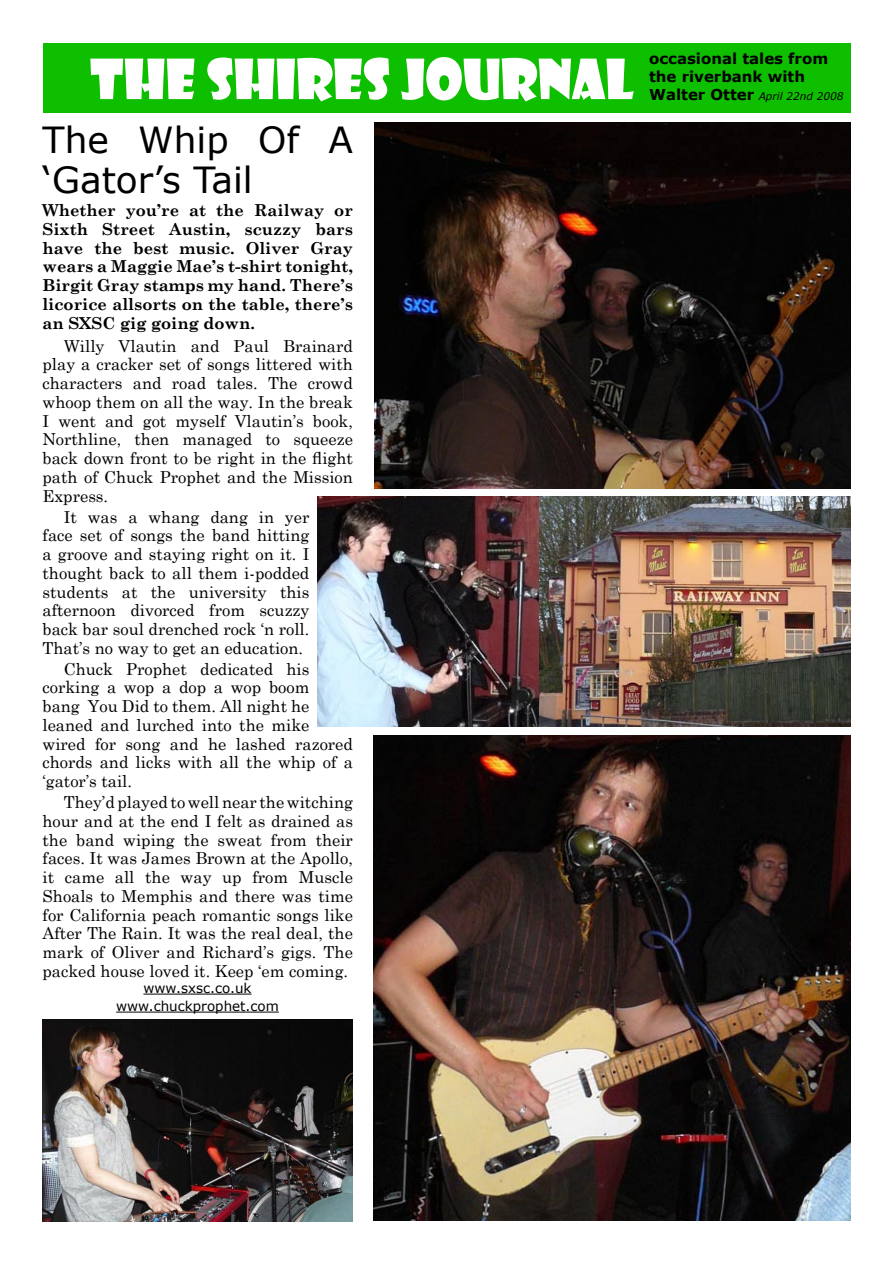
<style>
.page{position:relative;width:893px;height:1263px;background:#fff}
.page>*{position:absolute;margin:0;border:0;box-sizing:border-box;transform-origin:0 0}
.t1{font:54px "Showcard Gothic";color:#fff}
.t2{font:36px/40.5px "Verdana";color:#000}
.t3{font:16.5px/18.8px "Century Schoolbook";color:#000;text-align:justify}
.t4{font:700 16.5px/18.8px "Century Schoolbook";color:#000;text-align:justify}
.t5{font:700 15px "Verdana";color:#000}
.t6{font:13.5px "Verdana";color:#000}
.t7{font:italic 10.5px "Verdana";color:#000}
</style>
<div class="page">
<div style="left:43px;top:43px;width:808px;height:69px;background:#0ebf00"></div>
<img style="left:318px;top:496px;width:532px;height:230px">
<img style="left:43px;top:1019px;width:310px;height:202px">
<img style="left:374px;top:736px;width:476px;height:484px">
<img style="left:374px;top:123px;width:476px;height:366px">
<hr style="left:143px;top:994px;width:109px;height:1px;background:#000">
<hr style="left:116px;top:1012px;width:163px;height:1px;background:#000">
<p class="t1" style="left:90px;top:43px;width:545px">THE SHIRES JOURNAL</p>
<p class="t5" style="left:649px;top:49px;width:181px">occasional tales from</p>
<p class="t5" style="left:649px;top:67px;width:158px">the riverbank with</p>
<p class="t5" style="left:649px;top:85px;width:107px">Walter Otter</p>
<p class="t7" style="left:759px;top:90px;width:86px">April 22nd 2008</p>
<p class="t2" style="left:43px;top:120px;width:312px">The Whip Of A ‘Gator’s Tail</p>
<p class="t4" style="left:43px;top:200px;width:312px">Whether you’re at the Railway or Sixth Street Austin, scuzzy bars have the best music. Oliver Gray wears a Maggie Mae’s t-shirt tonight, Birgit Gray stamps my hand. There’s licorice allsorts on the table, there’s an SXSC gig going down.</p>
<p class="t3" style="left:43px;top:335px;width:312px;text-indent:21px">Willy Vlautin and Paul Brainard play a cracker set of songs littered with characters and road tales. The crowd whoop them on all the way. In the break I went and got myself Vlautin’s book, Northline, then managed to squeeze back down front to be right in the flight path of Chuck Prophet and the Mission Express.</p>
<p class="t3" style="left:43px;top:506px;width:268px;text-indent:21px">It was a whang dang in yer face set of songs the band hitting a groove and staying right on it. I thought back to all them i-podded students at the university this afternoon divorced from scuzzy back bar soul drenched rock ‘n roll.<br>That’s no way to get an education.</p>
<p class="t3" style="left:43px;top:658px;width:312px;text-align:left;text-indent:21px">Chuck Prophet dedicated his corking a wop a dop a wop boom<br>bang You Did to them. All night he leaned and lurched into the mike wired for song and he lashed razored chords and licks with all the whip of a ‘gator’s tail.</p>
<p class="t3" style="left:43px;top:791px;width:312px;text-indent:21px">They’d played to well near the witching hour and at the end I felt as drained as the band wiping the sweat from their faces. It was James Brown at the Apollo, it came all the way up from Muscle Shoals to Memphis and there was time for California peach romantic songs like After The Rain. It was the real deal, the mark of Oliver and Richard’s gigs. The packed house loved it. Keep ‘em coming.</p>
<p class="t6" style="left:143px;top:979px;width:110px">www.sxsc.co.uk</p>
<p class="t6" style="left:116px;top:997px;width:164px">www.chuckprophet.com</p>
</div>
